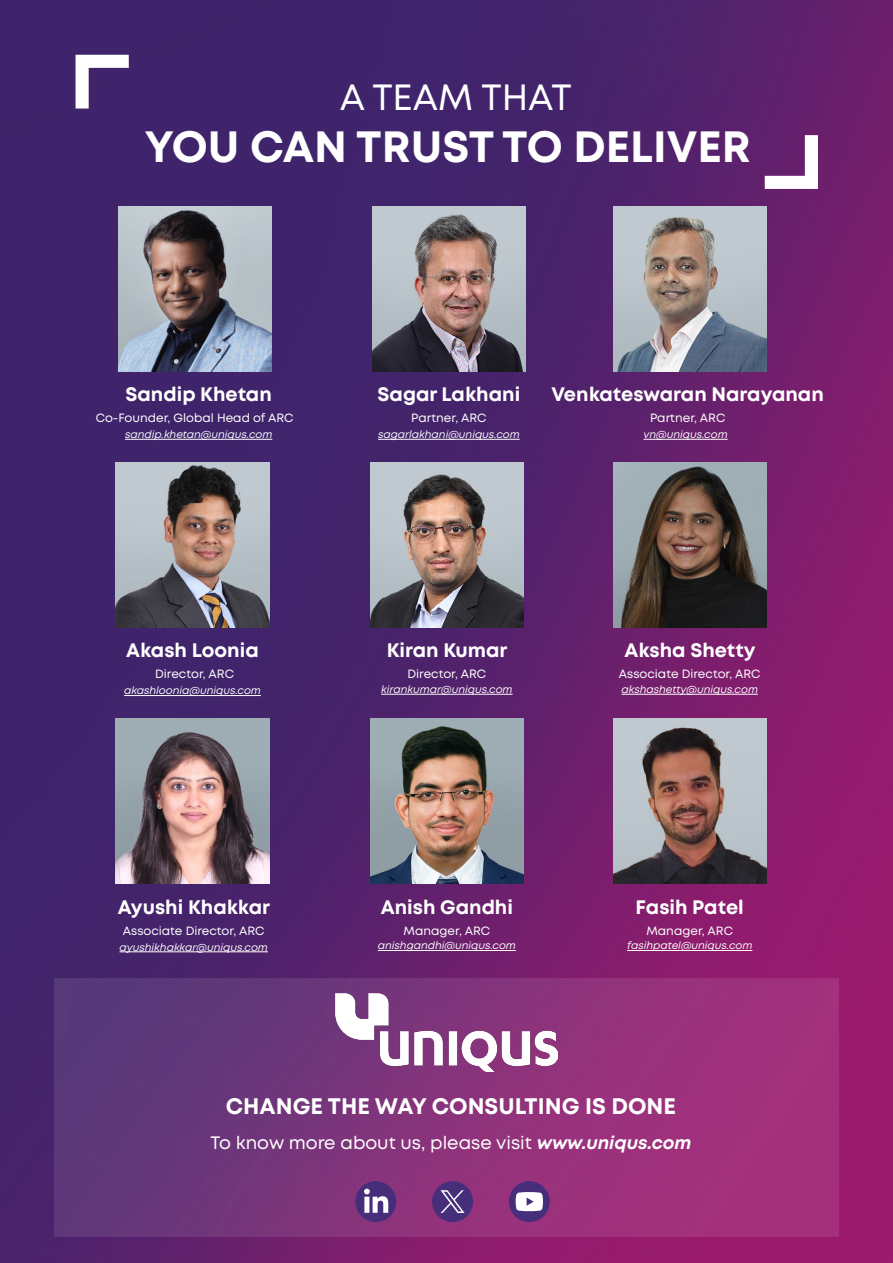
<style>
.page{position:relative;width:893px;height:1263px;background:#fff}
.page>*{position:absolute;margin:0;border:0;box-sizing:border-box;transform-origin:0 0}
.t1{font:700 43.8px "Mont";color:#fff}
.t2{font:36.45px "Mont";color:#fff}
.t3{font:700 22.5px "Mont";color:#fff}
.t4{font:700 19.5px "Mont";color:#fff}
.t5{font:18px "Mont";color:#fff}
.t6{font:12px "Mont";color:#fff}
.t7{font:italic 10.5px "Mont";color:#fff}
.s1{font-weight:700;font-style:italic}
</style>
<div class="page">
<img style="left:0;top:0;width:893px;height:1263px">
<div style="left:54px;top:979px;width:785px;height:258px;background:linear-gradient(to right,#5a3879,#af2f7c)"></div>
<svg style="left:69px;top:48px;width:73px;height:74px"></svg>
<svg style="left:752px;top:122px;width:72px;height:73px"></svg>
<img style="left:116px;top:462px;width:153px;height:165px">
<hr style="left:124px;top:695px;width:137px;height:1px;background:#fff">
<img style="left:370px;top:462px;width:153px;height:165px">
<img style="left:613px;top:462px;width:153px;height:165px">
<hr style="left:381px;top:694px;width:132px;height:1px;background:#fff">
<hr style="left:621px;top:694px;width:137px;height:1px;background:#fff">
<img style="left:116px;top:719px;width:153px;height:165px">
<hr style="left:119px;top:951px;width:149px;height:1px;background:#fff">
<hr style="left:644px;top:439px;width:84px;height:1px;background:#fff">
<img style="left:370px;top:719px;width:153px;height:165px">
<img style="left:613px;top:719px;width:153px;height:165px">
<hr style="left:378px;top:950px;width:138px;height:1px;background:#fff">
<hr style="left:627px;top:950px;width:125px;height:1px;background:#fff">
<img style="left:336px;top:994px;width:221px;height:78px">
<div style="left:432px;top:1181px;width:41px;height:41px;background:#472e7a;border-radius:50%"></div>
<svg style="left:441px;top:1190px;width:24px;height:23px"></svg>
<div style="left:509px;top:1181px;width:41px;height:41px;background:#472e7a;border-radius:50%"></div>
<svg style="left:516px;top:1192px;width:27px;height:19px"></svg>
<div style="left:355px;top:1181px;width:41px;height:41px;background:#472e7a;border-radius:50%"></div>
<svg style="left:364px;top:1188px;width:24px;height:25px"></svg>
<img style="left:118px;top:206px;width:153px;height:165px">
<hr style="left:125px;top:439px;width:147px;height:1px;background:#fff">
<img style="left:613px;top:206px;width:153px;height:165px">
<hr style="left:378px;top:439px;width:142px;height:1px;background:#fff">
<img style="left:372px;top:206px;width:153px;height:165px">
<h2 class="t2" style="left:340px;top:74px;width:233px">A TEAM THAT</h2>
<h1 class="t1" style="left:145px;top:118px;width:608px">YOU CAN TRUST TO DELIVER</h1>
<h3 class="t4" style="left:125px;top:382px;width:148px">Sandip Khetan</h3>
<p class="t7" style="left:125px;top:428px;width:149px">sandip.khetan@uniqus.com</p>
<p class="t6" style="left:96px;top:410px;width:199px">Co-Founder, Global Head of ARC</p>
<h3 class="t4" style="left:377px;top:382px;width:144px">Sagar Lakhani</h3>
<p class="t7" style="left:378px;top:428px;width:143px">sagarlakhani@uniqus.com</p>
<p class="t6" style="left:411px;top:410px;width:77px">Partner, ARC</p>
<h3 class="t4" style="left:551px;top:382px;width:274px">Venkateswaran Narayanan</h3>
<p class="t6" style="left:650px;top:410px;width:77px">Partner, ARC</p>
<p class="t7" style="left:644px;top:428px;width:86px">vn@uniqus.com</p>
<h3 class="t4" style="left:126px;top:638px;width:134px">Akash Loonia</h3>
<p class="t7" style="left:124px;top:684px;width:138px">akashloonia@uniqus.com</p>
<p class="t6" style="left:155px;top:666px;width:80px">Director, ARC</p>
<h3 class="t4" style="left:387px;top:638px;width:122px">Kiran Kumar</h3>
<h3 class="t4" style="left:624px;top:638px;width:132px">Aksha Shetty</h3>
<p class="t7" style="left:381px;top:683px;width:133px">kirankumar@uniqus.com</p>
<p class="t7" style="left:621px;top:683px;width:138px">akshashetty@uniqus.com</p>
<p class="t6" style="left:407px;top:666px;width:80px">Director, ARC</p>
<p class="t6" style="left:619px;top:666px;width:143px">Associate Director, ARC</p>
<h3 class="t4" style="left:118px;top:894px;width:154px">Ayushi Khakkar</h3>
<p class="t6" style="left:123px;top:923px;width:143px">Associate Director, ARC</p>
<p class="t7" style="left:119px;top:940px;width:150px">ayushikhakkar@uniqus.com</p>
<h3 class="t4" style="left:381px;top:894px;width:134px">Anish Gandhi</h3>
<h3 class="t4" style="left:636px;top:894px;width:110px">Fasih Patel</h3>
<p class="t7" style="left:378px;top:939px;width:140px">anishgandhi@uniqus.com</p>
<p class="t7" style="left:627px;top:939px;width:127px">fasihpatel@uniqus.com</p>
<p class="t6" style="left:404px;top:923px;width:88px">Manager, ARC</p>
<p class="t6" style="left:646px;top:923px;width:88px">Manager, ARC</p>
<h3 class="t3" style="left:226px;top:1091px;width:452px">CHANGE THE WAY CONSULTING IS DONE</h3>
<h3 class="t5" style="left:210px;top:1131px;width:482px">To know more about us, please visit <span class="s1">www.uniqus.com</span></h3>
</div>
